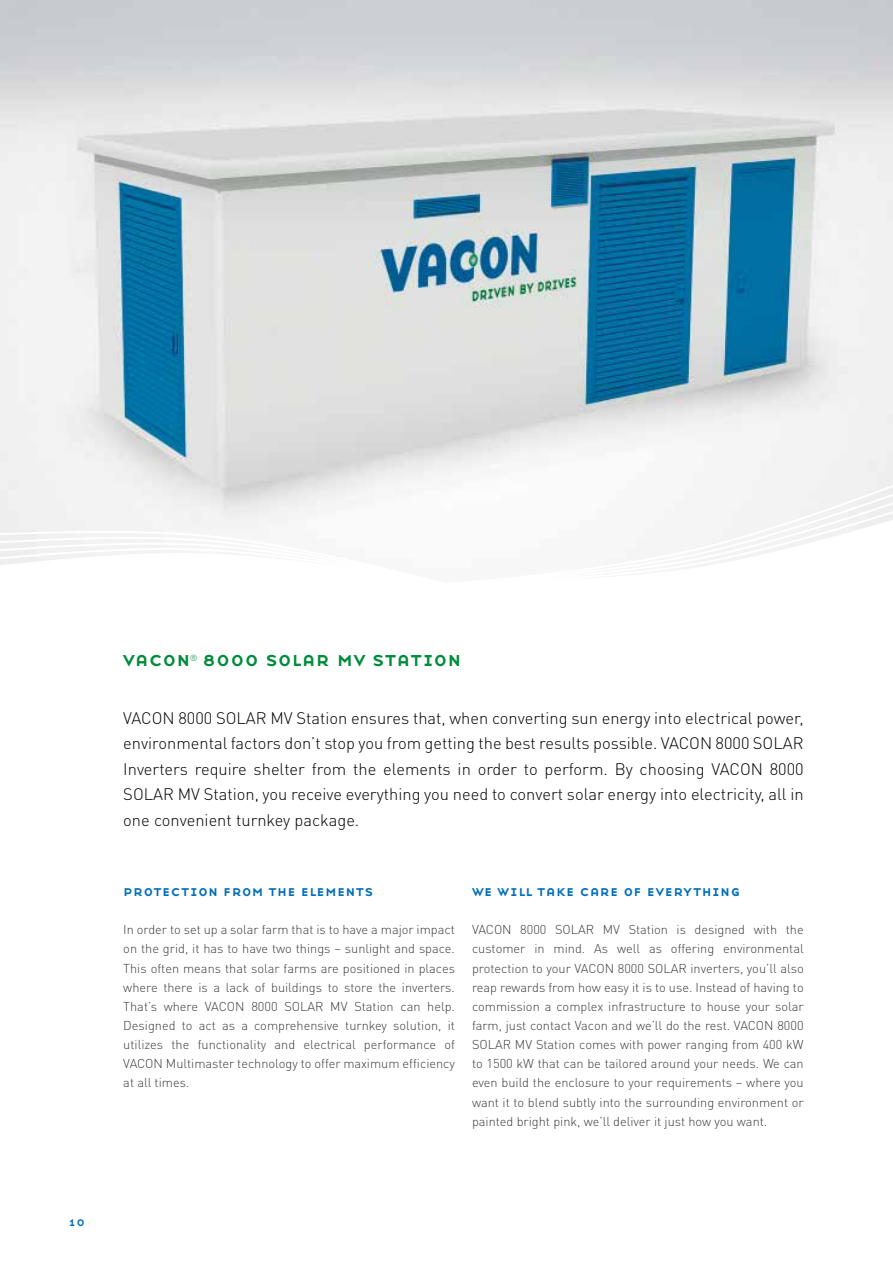
<style>
.page{position:relative;width:893px;height:1263px;background:#fff}
.page>*{position:absolute;margin:0;border:0;box-sizing:border-box;transform-origin:0 0}
.t1{font:21px "Base Nine SC";color:#008c3c}
.t2{font:300 16.5px/25.5px "DIN Pro";color:#000;text-align:justify}
.t3{font:15px "Base Nine SC";letter-spacing:.01em;color:#006fb9}
.t4{font:300 12.75px/19.2px "DIN Pro";color:#3c3c3b;text-align:justify}
.t5{font:12.75px "Base Nine SC";color:#006fb9}
.t6{font:300 8.7px "DIN Pro";color:#008c3c}
</style>
<div class="page">
<img style="left:0;top:0;width:893px;height:348px">
<svg style="left:0;top:348px;width:893px;height:74px"></svg>
<svg style="left:0;top:422px;width:893px;height:147px;fill:#f5f5f5"></svg>
<svg style="left:0;top:442px;width:447px;height:127px"></svg>
<p class="t5" style="left:68px;top:1213px;width:19px">10</p>
<h1 class="t1" style="left:123px;top:644px;width:69px">vacon</h1>
<p class="t6" style="left:190px;top:651px;width:9px">®</p>
<h1 class="t1" style="left:202px;top:644px;width:261px">8000 solar mv station</h1>
<p class="t2" style="left:123px;top:704px;width:682px">VACON 8000 SOLAR MV Station ensures that, when converting sun energy into electrical power, environmental factors don’t stop you from getting the best results possible. VACON 8000 SOLAR Inverters require shelter from the elements in order to perform. By choosing VACON 8000<br>SOLAR MV Station, you receive everything you need to convert solar energy into electricity, all in one convenient turnkey package.</p>
<p class="t3" style="left:123px;top:880px;width:251px">protection from the elements</p>
<p class="t4" style="left:123px;top:919px;width:333px">In order to set up a solar farm that is to have a major impact on the grid, it has to have two things – sunlight and space.<br>This often means that solar farms are positioned in places where there is a lack of buildings to store the inverters.<br>That’s where VACON 8000 SOLAR MV Station can help.<br>Designed to act as a comprehensive turnkey solution, it utilizes the functionality and electrical performance of VACON Multimaster technology to offer maximum efficiency at all times.</p>
<p class="t3" style="left:472px;top:880px;width:270px">we will take care of everything</p>
<p class="t4" style="left:472px;top:919px;width:333px">VACON 8000 SOLAR MV Station is designed with the customer in mind. As well as offering environmental protection to your VACON 8000 SOLAR inverters, you’ll also reap rewards from how easy it is to use. Instead of having to commission a complex infrastructure to house your solar farm, just contact Vacon and we’ll do the rest. VACON 8000<br>SOLAR MV Station comes with power ranging from 400 kW to 1500 kW that can be tailored around your needs. We can even build the enclosure to your requirements – where you want it to blend subtly into the surrounding environment or painted bright pink, we’ll deliver it just how you want.</p>
</div>
